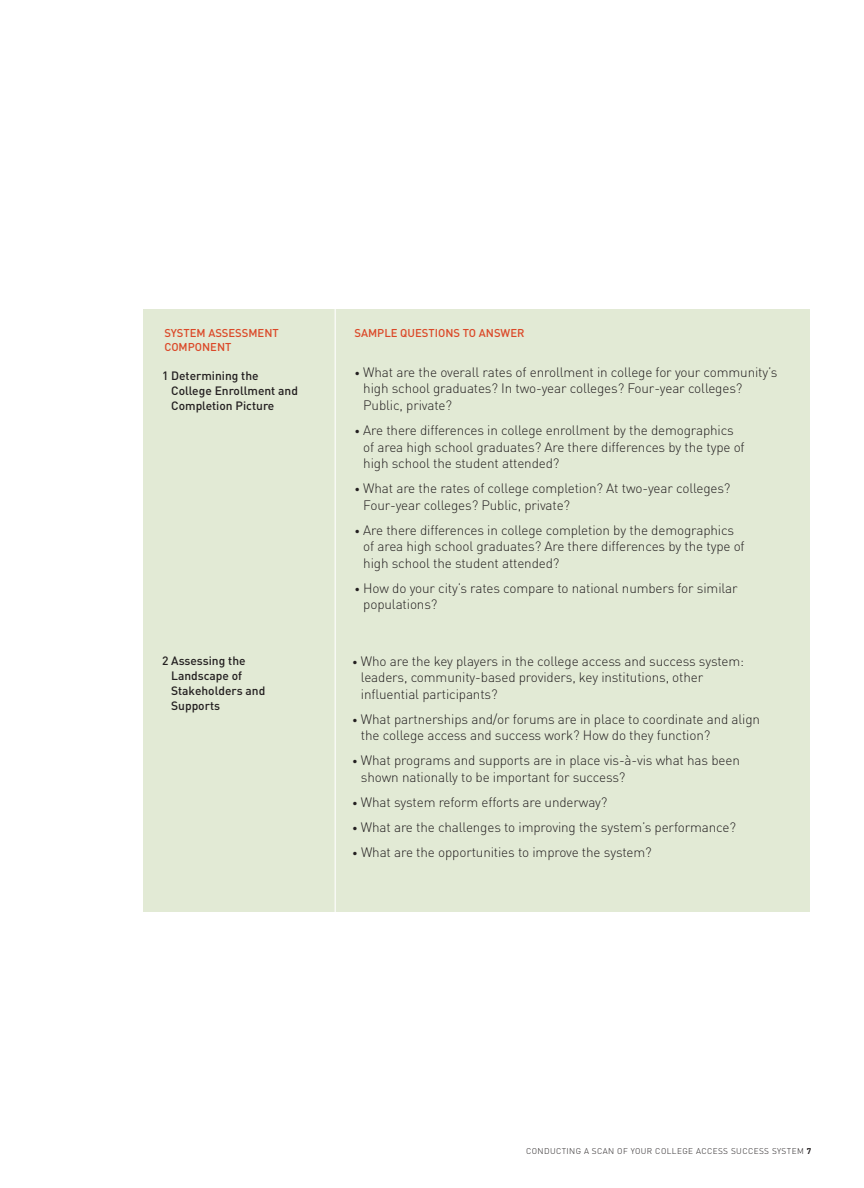
<style>
.page{position:relative;width:864px;height:1188px;background:#fff}
.page>*{position:absolute;margin:0;border:0;box-sizing:border-box;transform-origin:0 0}
.t1{font:300 13.5px/16.5px "DIN";letter-spacing:-.01em;color:#231f20}
.t2{font:500 12px/15px "DIN";color:#231f20}
.t3{font:500 11.25px/14.2px "DIN";color:#db4828}
.t4{font:300 8.25px "DIN";letter-spacing:.05em;color:#231f20}
.s1{font-size:10.5px}
.s2{font-weight:700}
</style>
<div class="page">
<div style="left:143px;top:309px;width:667px;height:602px;background:#e2ead5"></div>
<hr style="left:335px;top:254px;width:1px;height:806px;background:#fff">
<p class="t3" style="left:164px;top:326px;width:116px">SYSTEM ASSESSMENT<br>COMPONENT</p>
<p class="t3" style="left:354px;top:326px;width:172px">SAMPLE QUESTIONS TO ANSWER</p>
<p class="t1" style="left:363px;top:364px;width:416px;text-indent:-9px"><span class="s1">•</span> What are the overall rates of enrollment in college for your community’s high school graduates? In two-year colleges? Four-year colleges?<br>Public, private?</p>
<p class="t1" style="left:363px;top:422px;width:383px;text-indent:-9px"><span class="s1">•</span> Are there differences in college enrollment by the demographics of area high school graduates? Are there differences by the type of high school the student attended?</p>
<p class="t1" style="left:363px;top:480px;width:369px;text-indent:-9px"><span class="s1">•</span> What are the rates of college completion? At two-year colleges?<br>Four-year colleges? Public, private?</p>
<p class="t1" style="left:363px;top:522px;width:383px;text-indent:-9px"><span class="s1">•</span> Are there differences in college completion by the demographics of area high school graduates? Are there differences by the type of high school the student attended?</p>
<p class="t1" style="left:363px;top:580px;width:376px;text-indent:-9px"><span class="s1">•</span> How do your city’s rates compare to national numbers for similar populations?</p>
<p class="t2" style="left:171px;top:368px;width:128px;text-indent:-9px">1 Determining the<br>College Enrollment and<br>Completion Picture</p>
<p class="t2" style="left:171px;top:653px;width:96px;text-indent:-9px">2 Assessing the<br>Landscape of<br>Stakeholders and<br>Supports</p>
<p class="t1" style="left:361px;top:653px;width:385px;text-indent:-9px"><span class="s1">•</span> Who are the key players in the college access and success system: leaders, community-based providers, key institutions, other influential participants?</p>
<p class="t1" style="left:361px;top:711px;width:401px;text-indent:-9px"><span class="s1">•</span> What partnerships and/or forums are in place to coordinate and align the college access and success work? How do they function?</p>
<p class="t1" style="left:361px;top:752px;width:380px;text-indent:-9px"><span class="s1">•</span> What programs and supports are in place vis-à-vis what has been shown nationally to be important for success?</p>
<p class="t1" style="left:352px;top:794px;width:257px"><span class="s1">•</span> What system reform efforts are underway?</p>
<p class="t1" style="left:352px;top:819px;width:385px"><span class="s1">•</span> What are the challenges to improving the system’s performance?</p>
<p class="t1" style="left:352px;top:844px;width:301px"><span class="s1">•</span> What are the opportunities to improve the system?</p>
<p class="t4" style="left:526px;top:1147px;width:287px">CONDUCTING A SCAN OF YOUR COLLEGE ACCESS SUCCESS SYSTEM <span class="s2">7</span></p>
</div>
